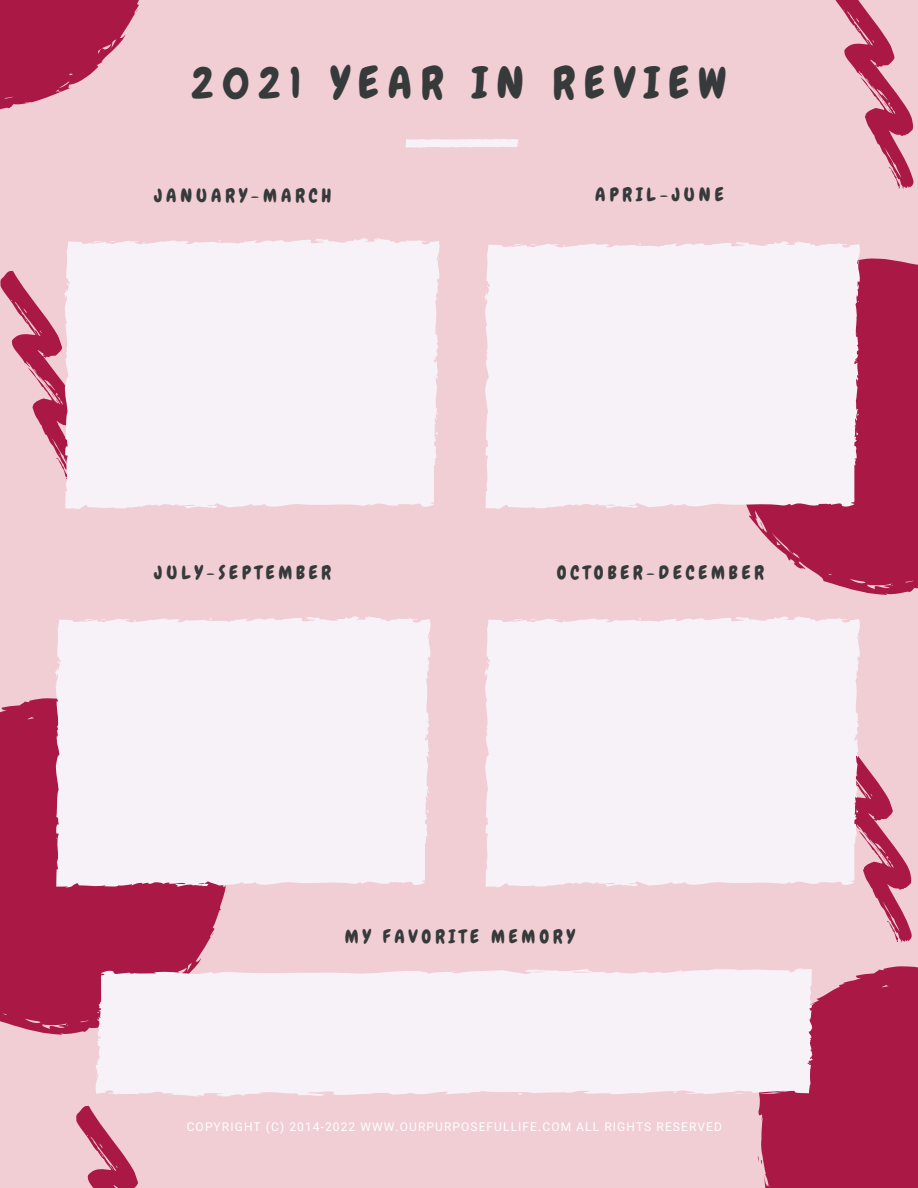
<style>
.page{position:relative;width:918px;height:1188px;background:#f1ced4}
.page>*{position:absolute;margin:0;border:0;box-sizing:border-box;transform-origin:0 0}
.t1{font:43.65px "Chewy";letter-spacing:.21em;color:#373a3a}
.t2{font:18.75px "Chewy";letter-spacing:.21em;color:#373a3a}
.t3{font:18.6px "Chewy";letter-spacing:.21em;color:#373a3a}
.t4{font:12px "Heebo";letter-spacing:.09em;color:#fff}
</style>
<div class="page">
<svg style="left:748px;top:259px;width:170px;height:336px;background:#b33258"></svg>
<svg style="left:0;top:271px;width:64px;height:200px"></svg>
<div style="left:64px;top:238px;width:376px;height:271px;background:#f7f2f8"></div>
<div style="left:485px;top:241px;width:376px;height:268px;background:#f7f2f8"></div>
<div style="left:0;top:698px;width:226px;height:337px;background:#aa1945"></div>
<div style="left:758px;top:966px;width:160px;height:222px;background:#aa1945"></div>
<svg style="left:406px;top:139px;width:112px;height:9px"></svg>
<svg style="left:94px;top:968px;width:719px;height:129px;background:#f5edf3"></svg>
<svg style="left:0;top:0;width:139px;height:110px"></svg>
<svg style="left:861px;top:760px;width:51px;height:183px"></svg>
<svg style="left:76px;top:1106px;width:62px;height:82px"></svg>
<svg style="left:835px;top:0;width:79px;height:189px"></svg>
<div style="left:55px;top:616px;width:376px;height:272px;background:#f7f2f8"></div>
<div style="left:484px;top:616px;width:377px;height:272px;background:#f7f2f8"></div>
<h1 class="t1" style="left:191px;top:55px;width:536px">2021 YEAR IN REVIEW</h1>
<h3 class="t3" style="left:154px;top:183px;width:179px">JANUARY-MARCH</h3>
<h2 class="t2" style="left:595px;top:182px;width:130px">APRIL-JUNE</h2>
<h3 class="t3" style="left:155px;top:561px;width:178px">JULY-SEPTEMBER</h3>
<h3 class="t3" style="left:557px;top:561px;width:209px">OCTOBER-DECEMBER</h3>
<h3 class="t3" style="left:345px;top:925px;width:232px">MY FAVORITE MEMORY</h3>
<p class="t4" style="left:187px;top:1119px;width:537px">COPYRIGHT (C) 2014-2022 WWW.OURPURPOSEFULLIFE.COM ALL RIGHTS RESERVED</p>
</div>
